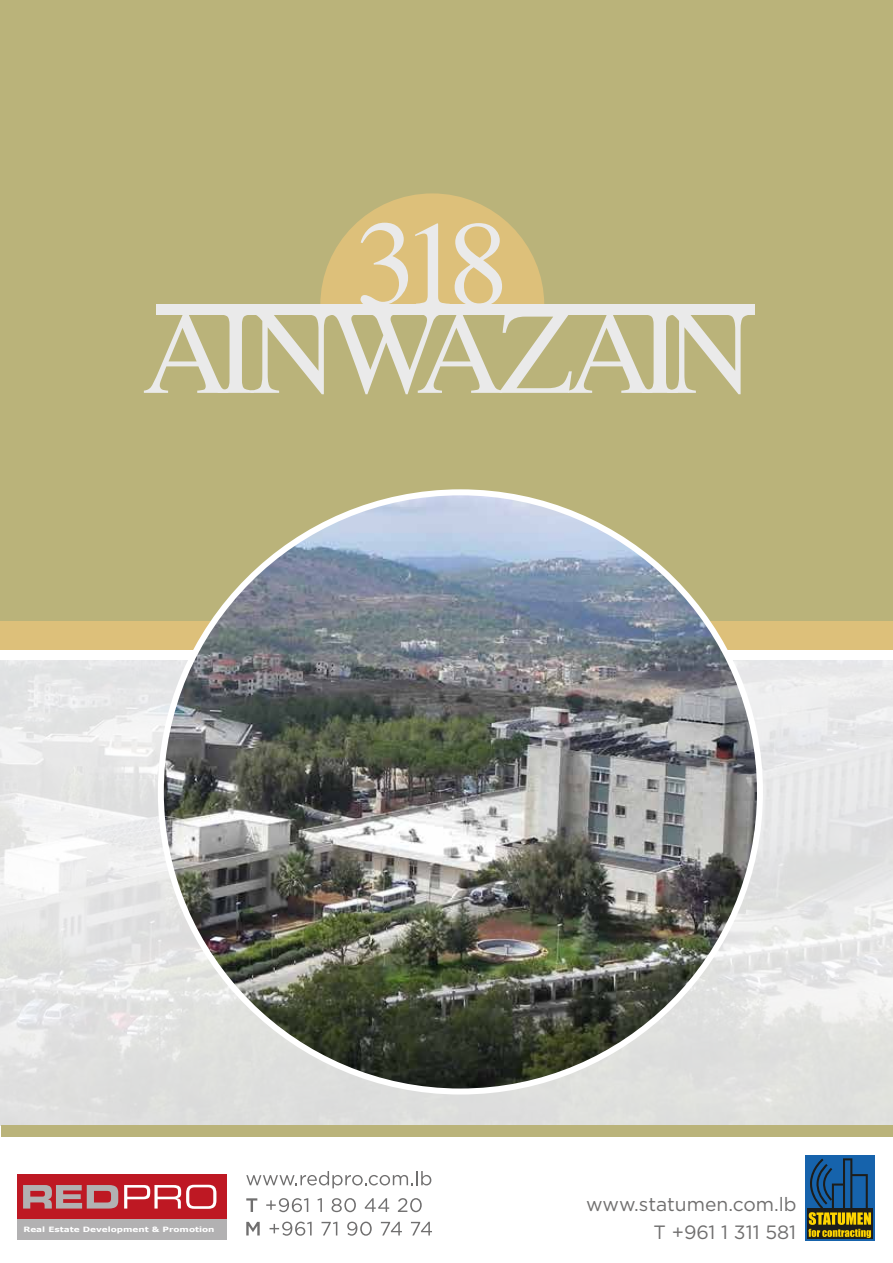
<style>
.page{position:relative;width:893px;height:1263px;background:#fff}
.page>*{position:absolute;margin:0;border:0;box-sizing:border-box;transform-origin:0 0}
.t1{font:122.25px "Times";letter-spacing:-.12em;color:#eaeaea}
.t2{font:19.2px/28.2px "Gotham";color:#706f6f;text-align:right}
.t3{font:700 7.35px "Verdana";color:#fff;scale:1.22 1}
</style>
<div class="page">
<div style="left:0;top:620px;width:893px;height:29px;background:#ddc07a"></div>
<div style="left:0;top:0;width:893px;height:620px;background:#bab37a"></div>
<svg style="left:320px;top:193px;width:224px;height:111px"></svg>
<div style="left:156px;top:304px;width:598px;height:11px;background:#eaeaea"></div>
<div style="left:1px;top:1125px;width:892px;height:12px;background:#bab37a"></div>
<img style="left:161px;top:492px;width:599px;height:599px">
<div style="left:17px;top:1174px;width:210px;height:45px;background:#be1823"></div>
<div style="left:17px;top:1219px;width:210px;height:20px;background:#b2b1b2"></div>
<svg style="left:124px;top:1185px;width:92px;height:24px"></svg>
<svg style="left:23px;top:1185px;width:95px;height:23px"></svg>
<svg style="left:246px;top:1198px;width:11px;height:14px"></svg>
<svg style="left:266px;top:1198px;width:42px;height:14px"></svg>
<svg style="left:317px;top:1198px;width:5px;height:14px"></svg>
<svg style="left:331px;top:1198px;width:25px;height:14px"></svg>
<svg style="left:365px;top:1198px;width:24px;height:14px"></svg>
<svg style="left:398px;top:1198px;width:24px;height:14px"></svg>
<svg style="left:246px;top:1222px;width:14px;height:13px"></svg>
<svg style="left:270px;top:1221px;width:42px;height:15px"></svg>
<svg style="left:322px;top:1222px;width:15px;height:13px"></svg>
<svg style="left:347px;top:1221px;width:25px;height:15px"></svg>
<svg style="left:381px;top:1222px;width:21px;height:13px"></svg>
<svg style="left:411px;top:1222px;width:21px;height:13px"></svg>
<svg style="left:246px;top:1171px;width:185px;height:17px"></svg>
<div style="left:805px;top:1155px;width:69px;height:86px;background:#1663ac"></div>
<div style="left:807px;top:1209px;width:65px;height:30px;background:#1d1d1b"></div>
<svg style="left:808px;top:1158px;width:63px;height:80px"></svg>
<h1 class="t1" style="left:355px;top:150px;width:156px">318</h1>
<h1 class="t1" style="left:142px;top:237px;width:613px">AIN WA ZAIN</h1>
<p class="t3" style="left:23px;top:1224px;width:158px">Real Estate Development &amp; Promotion</p>
<h2 class="t2" style="left:586px;top:1189px;width:212px">www.statumen.com.lb<br>T +961 1 311 581</h2>
</div>
